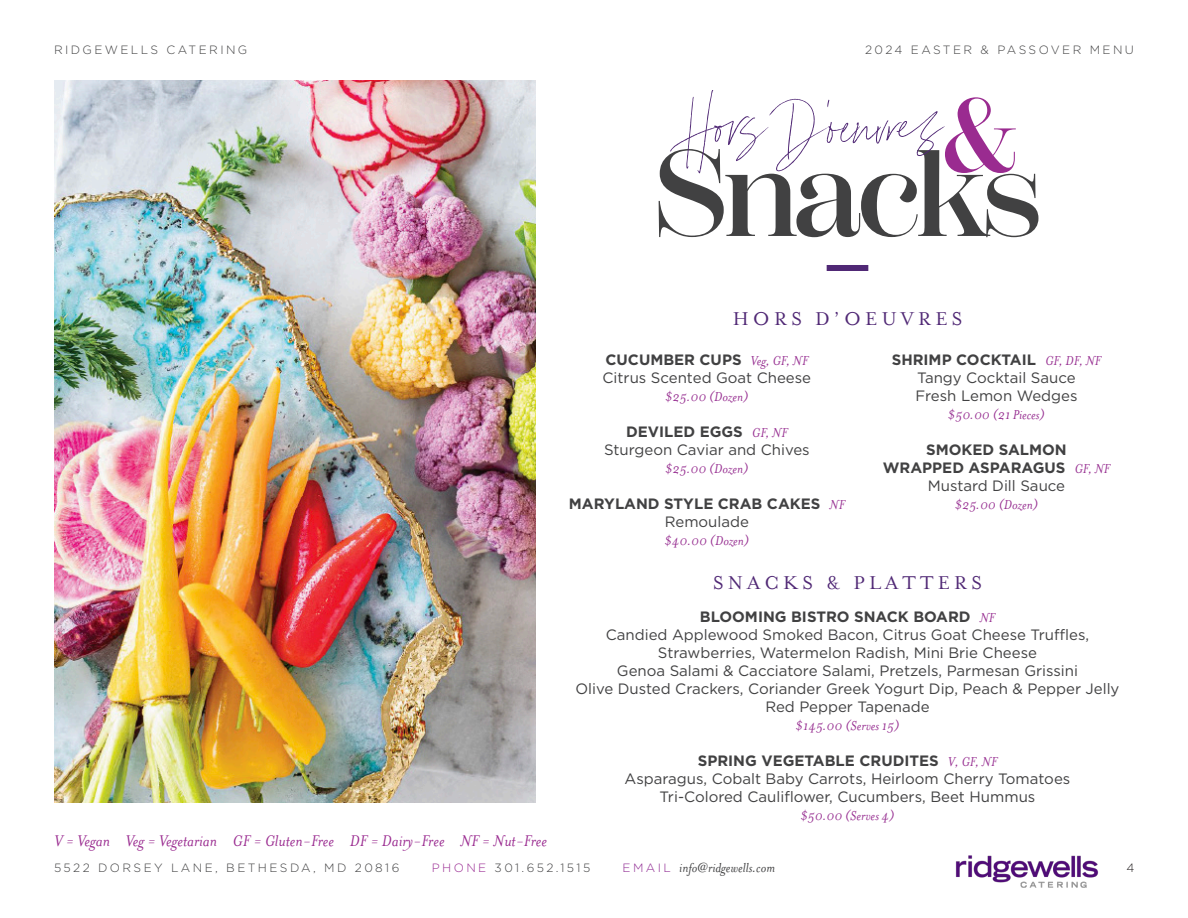
<style>
.page{position:relative;width:1188px;height:918px;background:#fff}
.page>*{position:absolute;margin:0;border:0;box-sizing:border-box;transform-origin:0 0}
.t1{font:600 122.55px "Scotch Display";letter-spacing:-.05em;color:#414142}
.t2{font:600 105.15px "Scotch Display";color:#9a2b90}
.t3{font:90px "Coral Blush Script";letter-spacing:-.025em;color:#502875}
.t4{font:21px "Mrs Eaves Roman";letter-spacing:.2em;color:#502875}
.t5{font:italic 18px "Mrs Eaves";color:#9a2b90}
.t6{font:15px "Gotham";color:#414142}
.t7{font:700 15px "Gotham";color:#414142}
.t8{font:italic 15px "Mrs Eaves";color:#972f91}
.t9{font:italic 15px "Mrs Eaves";color:#414142}
.t10{font:300 12px "Gotham";letter-spacing:.2em;color:#414142}
.t11{font:300 12px "Gotham";color:#231f20}
.s1{font-family:"Mrs Eaves";font-weight:400;font-style:italic;color:#972f91}
.s2{color:#9a2b93}
.s3{font-family:"Gotham";font-weight:300;font-style:normal;font-size:12px;color:#902b93}
</style>
<div class="page">
<img style="left:955px;top:855px;width:144px;height:33px">
<img style="left:54px;top:81px;width:482px;height:721px">
<div style="left:827px;top:265px;width:41px;height:6px;background:#502875"></div>
<p class="t10" style="left:54px;top:42px;width:195px">RIDGEWELLS CATERING</p>
<p class="t10" style="left:865px;top:42px;width:270px">2024 EASTER &amp; PASSOVER MENU</p>
<p class="t3" style="left:688px;top:82px;width:262px">Hors D'oeuvres</p>
<p class="t2" style="left:941px;top:76px;width:79px">&amp;</p>
<p class="t1" style="left:652px;top:124px;width:392px">Snacks</p>
<p class="t4" style="left:733px;top:307px;width:231px">HORS D’OEUVRES</p>
<p class="t7" style="left:606px;top:350px;width:204px">CUCUMBER CUPS <span class="s1">Veg, GF, NF</span></p>
<p class="t6" style="left:603px;top:368px;width:210px">Citrus Scented Goat Cheese</p>
<p class="t8" style="left:665px;top:389px;width:85px">$25.00 (Dozen)</p>
<p class="t7" style="left:626px;top:422px;width:163px">DEVILED EGGS <span class="s1">GF, NF</span></p>
<p class="t6" style="left:604px;top:440px;width:207px">Sturgeon Caviar and Chives</p>
<p class="t8" style="left:665px;top:461px;width:85px">$25.00 (Dozen)</p>
<p class="t7" style="left:569px;top:494px;width:277px">MARYLAND STYLE CRAB CAKES <span class="s1">NF</span></p>
<p class="t6" style="left:665px;top:512px;width:86px">Remoulade</p>
<p class="t8" style="left:664px;top:533px;width:86px">$40.00 (Dozen)</p>
<p class="t7" style="left:892px;top:350px;width:211px">SHRIMP COCKTAIL <span class="s1">GF, DF, NF</span></p>
<p class="t6" style="left:917px;top:368px;width:160px">Tangy Cocktail Sauce</p>
<p class="t6" style="left:915px;top:386px;width:164px">Fresh Lemon Wedges</p>
<p class="t8" style="left:948px;top:407px;width:98px">$50.00 (21 Pieces)</p>
<p class="t7" style="left:926px;top:440px;width:142px">SMOKED SALMON</p>
<p class="t7" style="left:883px;top:458px;width:229px">WRAPPED ASPARAGUS <span class="s1">GF, NF</span></p>
<p class="t6" style="left:928px;top:476px;width:139px">Mustard Dill Sauce</p>
<p class="t8" style="left:955px;top:497px;width:85px">$25.00 (Dozen)</p>
<p class="t5" style="left:54px;top:830px;width:495px">V = Vegan Veg = Vegetarian GF = Gluten-Free DF = Dairy-Free NF = Nut-Free</p>
<p class="t4" style="left:713px;top:571px;width:270px">SNACKS &amp; PLATTERS</p>
<p class="t7" style="left:700px;top:607px;width:297px">BLOOMING BISTRO SNACK BOARD <span class="s1">NF</span></p>
<p class="t6" style="left:606px;top:625px;width:485px">Candied Applewood Smoked Bacon, Citrus Goat Cheese Truffles,</p>
<p class="t6" style="left:658px;top:643px;width:381px">Strawberries, Watermelon Radish, Mini Brie Cheese</p>
<p class="t6" style="left:617px;top:661px;width:463px">Genoa Salami &amp; Cacciatore Salami, Pretzels, Parmesan Grissini</p>
<p class="t6" style="left:575px;top:679px;width:546px">Olive Dusted Crackers, Coriander Greek Yogurt Dip, Peach &amp; Pepper Jelly</p>
<p class="t6" style="left:765px;top:697px;width:166px">Red Pepper Tapenade</p>
<p class="t8" style="left:796px;top:718px;width:105px">$145.00 (Serves 15)</p>
<p class="t7" style="left:698px;top:751px;width:301px">SPRING VEGETABLE CRUDITES <span class="s1">V, GF, NF</span></p>
<p class="t6" style="left:625px;top:769px;width:447px">Asparagus, Cobalt Baby Carrots, Heirloom Cherry Tomatoes</p>
<p class="t6" style="left:660px;top:787px;width:377px">Tri-Colored Cauliflower, Cucumbers, Beet Hummus</p>
<p class="t8" style="left:800px;top:808px;width:96px">$50.00 (Serves 4)</p>
<p class="t10" style="left:54px;top:860px;width:347px">5522 DORSEY LANE, BETHESDA, MD 20816</p>
<p class="t10" style="left:432px;top:860px;width:160px"><span class="s2">PHONE</span> 301.652.1515</p>
<p class="t9" style="left:623px;top:859px;width:154px"><span class="s3">E M A I L</span> info@ridgewells.com</p>
<p class="t11" style="left:1126px;top:860px;width:9px">4</p>
</div>
